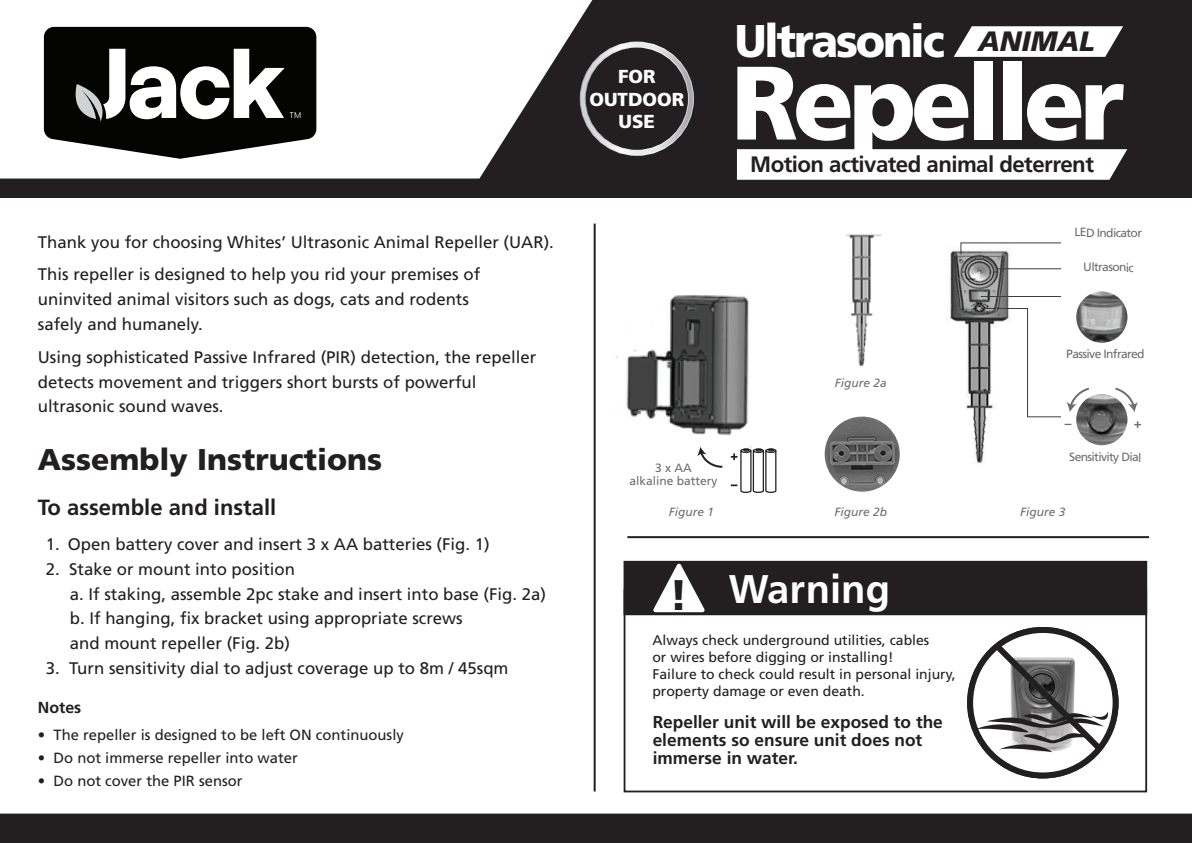
<style>
.page{position:relative;width:1192px;height:843px;background:#fff}
.page>*{position:absolute;margin:0;border:0;box-sizing:border-box;transform-origin:0 0}
.t1{font:900 104.2px "Frutiger LT Std";letter-spacing:-.05em;color:#fff;scale:.96 1}
.t2{font:900 45.8px "Frutiger LT Std";letter-spacing:-.05em;color:#fff;scale:.96 1}
.t3{font:700 40px "Frutiger LT Std";color:#fff}
.t4{font:900 30px "Frutiger LT Std";color:#231f20}
.t5{font:italic 900 28px "Frutiger LT Std";color:#231f20}
.t6{font:700 22.2px "Frutiger LT Std";letter-spacing:-.025em;color:#231f20}
.t7{font:700 22px "Frutiger LT Std";color:#231f20}
.t8{font:900 18.8px/22.4px "Frutiger LT Std";color:#fff;text-align:center}
.t9{font:700 17.2px/18.2px "Frutiger LT Std";color:#231f20}
.t10{font:16.8px/24.8px "Frutiger LT Std";color:#231f20}
.t11{font:700 16px "Frutiger LT Std";color:#231f20}
.t12{font:14.8px "Frutiger LT Std";color:#231f20}
.t13{font:14px/16.8px "Frutiger LT Std";color:#231f20}
.t14{font:700 13.4px "Frutiger LT Std";color:#6c6d70}
.t15{font:12px/13px "Frutiger LT Std";color:#6c6d70;text-align:center}
.t16{font:italic 12px "Frutiger LT Std";color:#6c6d70}
.t17{font:300 8.6px "Poppins";color:#fff}
.s1{font-weight:900;font-size:42.8px;color:#231f20}
</style>
<div class="page">
<div style="left:0;top:0;width:1192px;height:197px;background:#231f20"></div>
<hr style="left:627px;top:536px;width:522px;height:2px;background:#231f20">
<div style="left:580px;top:42px;width:114px;height:114px;border:6px solid #fff;border-radius:50%"></div>
<div style="left:581px;top:43px;width:112px;height:112px;border:4px solid #fff;border-radius:50%"></div>
<hr style="left:594px;top:224px;width:2px;height:567px;background:#231f20">
<img style="left:616px;top:295px;width:136px;height:153px">
<img style="left:846px;top:234px;width:36px;height:132px">
<img style="left:949px;top:250px;width:102px;height:214px">
<img style="left:1075px;top:290px;width:53px;height:54px;border-radius:27px">
<div style="left:1074px;top:289px;width:55px;height:56px;border:2px solid #fff;border-radius:50%"></div>
<img style="left:1075px;top:393px;width:53px;height:53px;border-radius:27px">
<div style="left:1074px;top:392px;width:55px;height:55px;border:2px solid #fff;border-radius:50%"></div>
<svg style="left:1113px;top:387px;width:25px;height:25px"></svg>
<svg style="left:697px;top:447px;width:27px;height:21px"></svg>
<svg style="left:731px;top:448px;width:46px;height:45px"></svg>
<svg style="left:980px;top:307px;width:111px;height:111px"></svg>
<hr style="left:981px;top:296px;width:80px;height:1px;background:#3e3e3f">
<hr style="left:998px;top:268px;width:63px;height:1px;background:#3e3e3f">
<svg style="left:960px;top:242px;width:102px;height:14px"></svg>
<img style="left:823px;top:415px;width:78px;height:78px;border-radius:39px">
<div style="left:822px;top:414px;width:80px;height:80px;border:2px solid #fff;border-radius:50%"></div>
<div style="left:624px;top:589px;width:523px;height:203px;border:2px solid #231f20"></div>
<div style="left:623px;top:561px;width:524px;height:54px;background:#231f20"></div>
<svg style="left:649px;top:560px;width:57px;height:55px"></svg>
<svg style="left:970px;top:630px;width:145px;height:145px"></svg>
<div style="left:967px;top:627px;width:151px;height:151px;border:6px solid #231f20;border-radius:50%"></div>
<svg style="left:975px;top:637px;width:136px;height:121px"></svg>
<svg style="left:0;top:0;width:612px;height:178px;fill:#fff"></svg>
<svg style="left:44px;top:27px;width:272px;height:132px;background:#4a4b49"></svg>
<svg style="left:954px;top:26px;width:169px;height:31px;background:#e5e5e5"></svg>
<svg style="left:737px;top:149px;width:390px;height:31px;background:#f7f7f7"></svg>
<div style="left:0;top:813px;width:1192px;height:30px;background:#231f20"></div>
<p class="t17" style="left:290px;top:110px;width:13px">TM</p>
<p class="t10" style="left:38px;top:225px;width:518px;line-height:32.8px">Thank you for choosing Whites’ Ultrasonic Animal Repeller (UAR).<br>This repeller is designed to help you rid your premises of</p>
<p class="t10" style="left:38px;top:287px;width:433px">uninvited animal visitors such as dogs, cats and rodents safely and humanely.</p>
<p class="t10" style="left:38px;top:344px;width:500px">Using sophisticated Passive Infrared (PIR) detection, the repeller detects movement and triggers short bursts of powerful ultrasonic sound waves.</p>
<h3 class="t4" style="left:38px;top:441px;width:346px">Assembly Instructions</h3>
<h3 class="t7" style="left:38px;top:495px;width:240px">To assemble and install</h3>
<p class="t10" style="left:46px;top:532px;width:445px">1. Open battery cover and insert 3 x AA batteries (Fig. 1)</p>
<p class="t10" style="left:70px;top:556px;width:477px;text-indent:-24px">2. Stake or mount into position<br>a. If staking, assemble 2pc stake and insert into base (Fig. 2a) b. If hanging, fix bracket using appropriate screws<br>and mount repeller (Fig. 2b)</p>
<p class="t10" style="left:46px;top:656px;width:464px">3. Turn sensitivity dial to adjust coverage up to 8m / 45sqm</p>
<p class="t11" style="left:38px;top:698px;width:45px">Notes</p>
<p class="t12" style="left:38px;top:726px;width:367px">• The repeller is designed to be left ON continuously</p>
<p class="t12" style="left:38px;top:749px;width:261px">• Do not immerse repeller into water</p>
<p class="t12" style="left:38px;top:772px;width:206px">• Do not cover the PIR sensor</p>
<p class="t8" style="left:589px;top:66px;width:96px">FOR<br>OUTDOOR<br>USE</p>
<h2 class="t2" style="left:735px;top:14px;width:220px">Ultrasonic</h2>
<h1 class="t1" style="left:731px;top:40px;width:411px">Repeller</h1>
<h3 class="t5" style="left:978px;top:25px;width:118px">ANIMAL</h3>
<h3 class="t6" style="left:750px;top:151px;width:345px">Motion activated animal deterrent</h3>
<p class="t15" style="left:1075px;top:225px;width:69px;rotate:1deg">LED Indicator</p>
<p class="t15" style="left:1083px;top:260px;width:52px;rotate:1deg">Ultrasonic</p>
<p class="t15" style="left:629px;top:461px;width:90px">3 x AA<br>alkaline battery</p>
<p class="t16" style="left:835px;top:375px;width:53px">Figure 2a</p>
<p class="t15" style="left:1066px;top:346px;width:80px;rotate:1deg">Passive Infrared</p>
<p class="t14" style="left:1065px;top:415px;width:8px">–</p>
<p class="t14" style="left:1134px;top:415px;width:9px">+</p>
<p class="t15" style="left:1069px;top:450px;width:74px;rotate:1deg">Sensitivity Dial</p>
<p class="t16" style="left:834px;top:504px;width:54px">Figure 2b</p>
<p class="t16" style="left:669px;top:504px;width:47px">Figure 1</p>
<p class="t16" style="left:1020px;top:504px;width:47px">Figure 3</p>
<h3 class="t3" style="left:669px;top:566px;width:222px"><span class="s1">!</span> Warning</h3>
<p class="t13" style="left:652px;top:632px;width:305px">Always check underground utilities, cables<br>or wires before digging or installing!<br>Failure to check could result in personal injury, property damage or even death.</p>
<p class="t9" style="left:653px;top:712px;width:292px">Repeller unit will be exposed to the elements so ensure unit does not immerse in water.</p>
</div>
